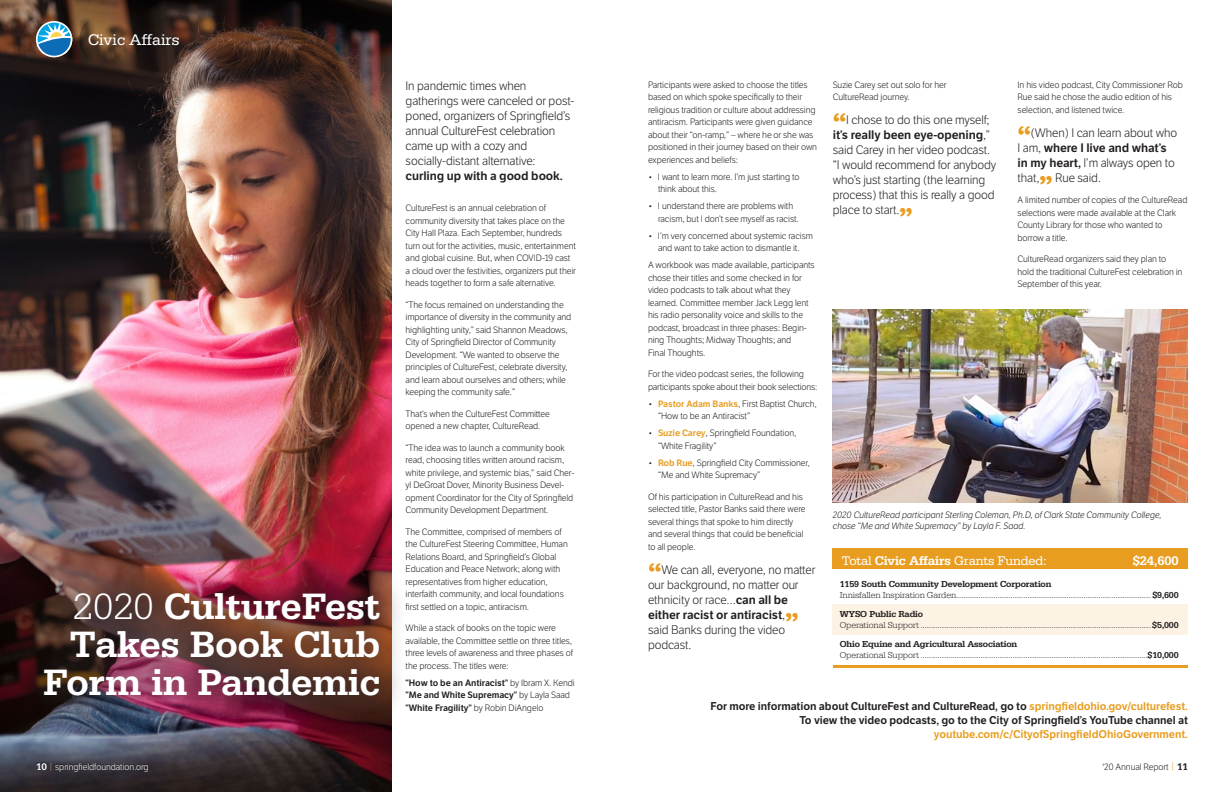
<style>
.page{position:relative;width:1224px;height:792px;background:#fff}
.page>*{position:absolute;margin:0;border:0;box-sizing:border-box;transform-origin:0 0}
._36_Pt__Headline{font:500 38px/38px "Serifa";color:#fff;text-align:right}
.Body_Text_-_LFT_Etic{font:36px "LFT Etica SB";color:#e89d20}
._36_Pt__Headline-2{font:16px "Serifa";color:#fff}
.Chart_Headers{font:13px "Serifa";letter-spacing:-.01em;color:#fff}
.Chart_Headers-2{font:500 13px "Serifa";color:#fff}
.Body_Text_-_LFT_Etic-2{font:300 12px/15px "LFT Etica";letter-spacing:-.01em;color:#231f20}
.Body_Text_-_LFT_Etic-3{font:11px/14px "LFT Etica SB";letter-spacing:-.01em;color:#231f20;text-align:right}
.Body_Text_-_LFT_Etic-4{font:300 9px/12.5px "LFT Etica";letter-spacing:-.01em;color:#231f20}
.Grant_Purpose{font:300 9px/11px "Serifa";letter-spacing:-.015em;color:#231f20}
.Text_Bullets{font:300 9px/12.5px "LFT Etica";letter-spacing:-.01em;color:#231f20}
.t1{font:italic 300 9px/11px "LFT Etica";color:#231f20}
.Body_Text_-_LFT_Etic-5{font:9px "LFT Etica SB";letter-spacing:-.01em;color:#231f20}
.Body_Text_-_LFT_Etic-6{font:300 9px "LFT Etica";letter-spacing:-.01em;color:#fff}
.s1{font-weight:300}
.s2{font-family:"LFT Etica SB";font-weight:400}
.s3{font-family:"LFT Etica SB";font-weight:400;color:#e89d20}
.s4{font-family:"LFT Etica";font-weight:300}
.s5{font-weight:500}
.s6{color:#e89d20}
.s7{font-family:"Serifa";font-weight:500;font-size:10px}
.s8{color:#f1c078}
</style>
<div class="page">
<img style="left:0;top:0;width:391px;height:792px">
<img style="left:833px;top:310px;width:355px;height:193px">
<div style="left:37px;top:762px;width:112px;height:10px;background:#231f20;opacity:.75"></div>
<div style="left:79px;top:13px;width:36px;height:53px;background:#231f20;opacity:.35"></div>
<div style="left:74px;top:20px;width:119px;height:40px;background:#231f20;opacity:.75"></div>
<svg style="left:36px;top:21px;width:36px;height:36px"></svg>
<div style="left:15px;top:564px;width:393px;height:161px;background:#231f20;opacity:.55"></div>
<div style="left:833px;top:604px;width:355px;height:30px;background:#fcf3e4"></div>
<div style="left:833px;top:549px;width:355px;height:20px;background:#e89d20"></div>
<hr style="left:833px;top:665px;width:293px;height:2px;background:#e89d20">
<hr style="left:1126px;top:665px;width:62px;height:2px;background:#e89d20">
<p class="_36_Pt__Headline-2" style="left:88px;top:31px;width:93px">Civic Affairs</p>
<p class="_36_Pt__Headline" style="left:43px;top:587px;width:338px"><span class="s1">2020</span> CultureFest<br>Takes Book Club<br>Form in Pandemic</p>
<p class="Body_Text_-_LFT_Etic-4" style="left:833px;top:78px;width:115px">Suzie Carey set out solo for her<br>CultureRead journey.</p>
<p class="Body_Text_-_LFT_Etic" style="left:833px;top:106px;width:15px">“</p>
<p class="Body_Text_-_LFT_Etic-4" style="left:1018px;top:78px;width:167px">In his video podcast, City Commissioner Rob<br>Rue said he chose the audio edition of his selection, and listened twice.</p>
<p class="Body_Text_-_LFT_Etic" style="left:1018px;top:118px;width:15px">“</p>
<p class="Body_Text_-_LFT_Etic-2" style="left:406px;top:78px;width:170px">In pandemic times when gatherings were canceled or post&shy;poned, organizers of Springfield’s annual CultureFest celebration came up with a cozy and socially-distant alternative: <span class="s2">curling up with a good book.</span></p>
<p class="Body_Text_-_LFT_Etic-4" style="left:648px;top:78px;width:171px">Participants were asked to choose the titles based on which spoke specifically to their religious tradition or culture about addressing antiracism. Participants were given guidance about their “on-ramp,” – where he or she was positioned in their journey based on their own experiences and beliefs:</p>
<p class="Body_Text_-_LFT_Etic-2" style="left:833px;top:113px;width:165px;text-indent:13px">I chose to do this one myself; <span class="s2">it’s really been eye-opening</span>,” said Carey in her video podcast. “I would recommend for anybody who’s just starting (the learning process) that this is really a good place to start.</p>
<p class="Body_Text_-_LFT_Etic-2" style="left:1018px;top:125px;width:161px;text-indent:13px">(When) I can learn about who<br>I am, <span class="s2">where I live and what’s in my heart,</span> I’m always open to that,</p>
<p class="Body_Text_-_LFT_Etic" style="left:1039px;top:167px;width:15px">”</p>
<p class="Body_Text_-_LFT_Etic-2" style="left:1055px;top:170px;width:47px">Rue said.</p>
<p class="Body_Text_-_LFT_Etic-4" style="left:1018px;top:194px;width:171px">A limited number of copies of the CultureRead selections were made available at the Clark County Library for those who wanted to borrow a title.</p>
<p class="Body_Text_-_LFT_Etic-4" style="left:1018px;top:253px;width:166px">CultureRead organizers said they plan to hold the traditional CultureFest celebration in<br>September of this year.</p>
<p class="Text_Bullets" style="left:658px;top:170px;width:143px;text-indent:-10px">• I want to learn more. I’m just starting to think about this.</p>
<p class="Text_Bullets" style="left:658px;top:200px;width:142px;text-indent:-10px">• I understand there are problems with racism, but I don’t see myself as racist.</p>
<p class="Text_Bullets" style="left:648px;top:229px;width:166px;text-align:center">• I’m very concerned about systemic racism and want to take action to dismantle it.</p>
<p class="Body_Text_-_LFT_Etic-4" style="left:648px;top:259px;width:168px">A workbook was made available, participants chose their titles and some checked in for video podcasts to talk about what they learned. Committee member Jack Legg lent his radio personality voice and skills to the podcast, broadcast in three phases: Begin&shy;ning Thoughts; Midway Thoughts; and<br>Final Thoughts.</p>
<p class="Body_Text_-_LFT_Etic-4" style="left:648px;top:368px;width:171px">For the video podcast series, the following participants spoke about their book selections:</p>
<p class="Text_Bullets" style="left:658px;top:397px;width:160px;text-indent:-10px">• <span class="s3">Pastor Adam Banks</span>, First Baptist Church, “How to be an Antiracist”</p>
<p class="Text_Bullets" style="left:658px;top:427px;width:140px;text-indent:-10px">• <span class="s3">Suzie Carey</span>, Springfield Foundation, “White Fragility”</p>
<p class="Text_Bullets" style="left:658px;top:456px;width:153px;text-indent:-10px">• <span class="s3">Rob Rue</span>, Springfield City Commissioner, “Me and White Supremacy”</p>
<p class="Body_Text_-_LFT_Etic-4" style="left:648px;top:490px;width:159px">Of his participation in CultureRead and his selected title, Pastor Banks said there were several things that spoke to him directly and several things that could be beneficial to all people.</p>
<p class="Body_Text_-_LFT_Etic" style="left:648px;top:555px;width:15px">“</p>
<p class="Body_Text_-_LFT_Etic-4" style="left:406px;top:202px;width:172px">CultureFest is an annual celebration of community diversity that takes place on the City Hall Plaza. Each September, hundreds turn out for the activities, music, entertainment and global cuisine. But, when COVID-19 cast a cloud over the festivities, organizers put their heads together to form a safe alternative.</p>
<p class="Body_Text_-_LFT_Etic-4" style="left:406px;top:298px;width:167px">“The focus remained on understanding the importance of diversity in the community and highlighting unity,” said Shannon Meadows, City of Springfield Director of Community Development. “We wanted to observe the principles of CultureFest, celebrate diversity, and learn about ourselves and others; while keeping the community safe.”</p>
<p class="Body_Text_-_LFT_Etic-4" style="left:406px;top:407px;width:146px">That’s when the CultureFest Committee opened a new chapter, CultureRead.</p>
<p class="Body_Text_-_LFT_Etic-4" style="left:406px;top:441px;width:170px">“The idea was to launch a community book read, choosing titles written around racism, white privilege, and systemic bias,” said Cher&shy;yl DeGroat Dover, Minority Business Devel&shy;opment Coordinator for the City of Springfield Community Development Department.</p>
<p class="Body_Text_-_LFT_Etic-4" style="left:406px;top:525px;width:164px">The Committee, comprised of members of the CultureFest Steering Committee, Human Relations Board, and Springfield’s Global Education and Peace Network; along with representatives from higher education, interfaith community, and local foundations first settled on a topic, antiracism.</p>
<p class="Body_Text_-_LFT_Etic-4" style="left:406px;top:622px;width:169px">While a stack of books on the topic were available, the Committee settle on three titles, three levels of awareness and three phases of the process. The titles were:</p>
<p class="Body_Text_-_LFT_Etic-5" style="left:406px;top:677px;width:171px">“How to be an Antiracist” <span class="s4">by Ibram X. Kendi</span></p>
<p class="Body_Text_-_LFT_Etic-5" style="left:406px;top:689px;width:166px">“Me and White Supremacy” <span class="s4">by Layla Saad</span></p>
<p class="Body_Text_-_LFT_Etic-5" style="left:406px;top:702px;width:139px">“White Fragility” <span class="s4">by Robin DiAngelo</span></p>
<p class="Body_Text_-_LFT_Etic" style="left:899px;top:200px;width:15px">”</p>
<p class="t1" style="left:833px;top:510px;width:331px">2020 CultureRead participant Sterling Coleman, Ph.D, of Clark State Community College, chose “Me and White Supremacy” by Layla F. Saad.</p>
<p class="Chart_Headers" style="left:842px;top:554px;width:207px">Total <span class="s5">Civic Affairs</span> Grants Funded:</p>
<p class="Chart_Headers-2" style="left:1133px;top:553px;width:47px">$24,600</p>
<p class="Body_Text_-_LFT_Etic-2" style="left:648px;top:562px;width:169px;text-indent:13px">We can all, everyone, no matter our background, no matter our ethnicity or race…<span class="s2">can all be either racist or antiracist</span>,<br>said Banks during the video</p>
<p class="Grant_Purpose" style="left:840px;top:579px;width:341px"><span class="s5">1159 South Community Development Corporation<br></span>Innisfallen Inspiration Garden........................................................................................................ <span class="s5">$9,600</span></p>
<p class="Grant_Purpose" style="left:840px;top:609px;width:341px"><span class="s5">WYSO Public Radio<br></span>Operational Support ...........................................................................................................................<span class="s5">$5,000</span></p>
<p class="Grant_Purpose" style="left:840px;top:639px;width:341px"><span class="s5">Ohio Equine and Agricultural Association<br></span>Operational Support .........................................................................................................................<span class="s5">$10,000</span></p>
<p class="Body_Text_-_LFT_Etic" style="left:785px;top:604px;width:15px">”</p>
<p class="Body_Text_-_LFT_Etic-2" style="left:648px;top:637px;width:45px">podcast.</p>
<p class="Body_Text_-_LFT_Etic-3" style="left:711px;top:699px;width:479px">For more information about CultureFest and CultureRead, go to <span class="s6">springfieldohio.gov/culturefest.<br></span>To view the video podcasts, go to the City of Springfield’s YouTube channel at <span class="s6">youtube.com/c/CityofSpringfieldOhioGovernment.</span></p>
<p class="Body_Text_-_LFT_Etic-6" style="left:36px;top:761px;width:114px"><span class="s7">10</span> <span class="s8">|</span> springfieldfoundation.org</p>
<p class="Body_Text_-_LFT_Etic-4" style="left:1102px;top:760px;width:87px">'20 Annual Report <span class="s6">|</span> <span class="s7">11</span></p>
</div>
